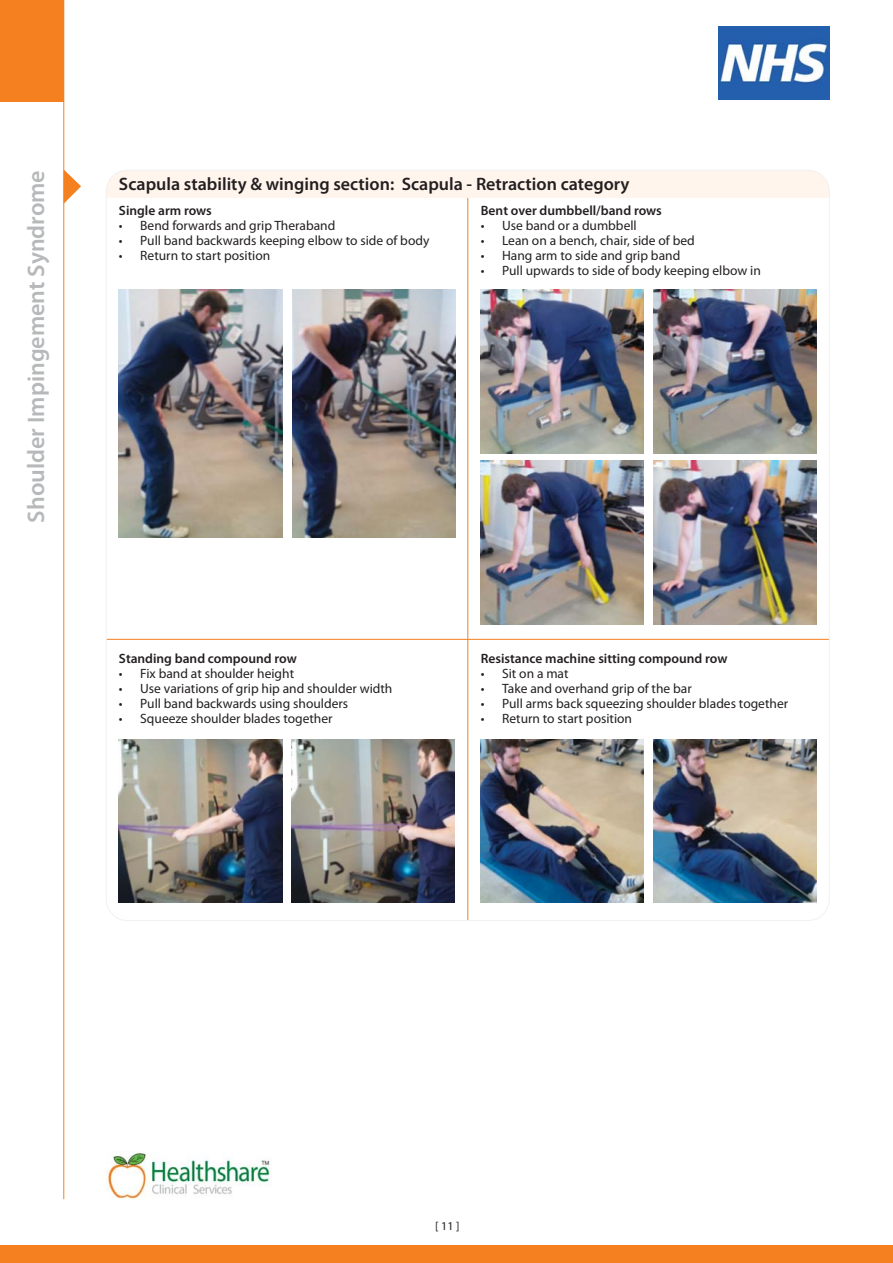
<style>
.page{position:relative;width:893px;height:1263px;background:#fff}
.page>*{position:absolute;margin:0;border:0;box-sizing:border-box;transform-origin:0 0}
.t1{font:600 24px "Myriad Pro";color:#b6b8ba}
.t2{font:600 18px "Myriad Pro";color:#231f20}
.t3{font:13.5px "Myriad Pro";color:#231f20}
.t4{font:600 13.5px "Myriad Pro";color:#231f20}
.t5{font:12px "Myriad Pro";color:#231f20}
</style>
<div class="page">
<div style="left:0;top:1246px;width:893px;height:17px;background:#f58020"></div>
<div style="left:0;top:0;width:64px;height:102px;background:#f58020"></div>
<img style="left:718px;top:26px;width:111px;height:74px">
<hr style="left:63px;top:0;width:1px;height:1199px;background:#f58020">
<hr style="left:467px;top:176px;width:1px;height:745px;background:#f58020">
<div style="left:106px;top:170px;width:723px;height:28px;background:#fff5ed"></div>
<hr style="left:106px;top:639px;width:723px;height:1px;background:#f58020">
<img style="left:119px;top:290px;width:163px;height:247px">
<img style="left:292px;top:290px;width:163px;height:247px">
<img style="left:481px;top:290px;width:163px;height:163px">
<img style="left:653px;top:290px;width:163px;height:163px">
<img style="left:481px;top:461px;width:163px;height:163px">
<img style="left:653px;top:461px;width:163px;height:163px">
<img style="left:119px;top:739px;width:163px;height:164px">
<img style="left:292px;top:739px;width:163px;height:164px">
<img style="left:481px;top:739px;width:163px;height:164px">
<img style="left:653px;top:739px;width:163px;height:164px">
<svg style="left:64px;top:169px;width:17px;height:35px"></svg>
<img style="left:106px;top:1152px;width:164px;height:47px">
<h1 class="t1" style="left:27px;top:523px;width:354px;rotate:-90deg">Shoulder Impingement Syndrome</h1>
<h2 class="t2" style="left:119px;top:177px;width:512px">Scapula stability &amp; winging section: Scapula - Retraction category</h2>
<p class="t4" style="left:119px;top:205px;width:94px">Single arm rows</p>
<p class="t3" style="left:119px;top:220px;width:218px">• Bend forwards and grip Theraband</p>
<p class="t3" style="left:119px;top:235px;width:312px">• Pull band backwards keeping elbow to side of body</p>
<p class="t3" style="left:119px;top:250px;width:153px">• Return to start position</p>
<p class="t4" style="left:481px;top:205px;width:182px">Bent over dumbbell/band rows</p>
<p class="t3" style="left:481px;top:220px;width:157px">• Use band or a dumbbell</p>
<p class="t3" style="left:481px;top:235px;width:215px">• Lean on a bench, chair, side of bed</p>
<p class="t3" style="left:481px;top:250px;width:201px">• Hang arm to side and grip band</p>
<p class="t3" style="left:481px;top:265px;width:281px">• Pull upwards to side of body keeping elbow in</p>
<p class="t4" style="left:119px;top:654px;width:179px">Standing band compound row</p>
<p class="t3" style="left:119px;top:669px;width:177px">• Fix band at shoulder height</p>
<p class="t3" style="left:119px;top:684px;width:275px">• Use variations of grip hip and shoulder width</p>
<p class="t3" style="left:119px;top:699px;width:231px">• Pull band backwards using shoulders</p>
<p class="t3" style="left:119px;top:714px;width:215px">• Squeeze shoulder blades together</p>
<p class="t4" style="left:481px;top:654px;width:248px">Resistance machine sitting compound row</p>
<p class="t3" style="left:481px;top:669px;width:89px">• Sit on a mat</p>
<p class="t3" style="left:481px;top:684px;width:212px">• Take and overhand grip of the bar</p>
<p class="t3" style="left:481px;top:699px;width:309px">• Pull arms back squeezing shoulder blades together</p>
<p class="t3" style="left:481px;top:714px;width:153px">• Return to start position</p>
<p class="t5" style="left:435px;top:1222px;width:26px">[ 11 ]</p>
</div>
